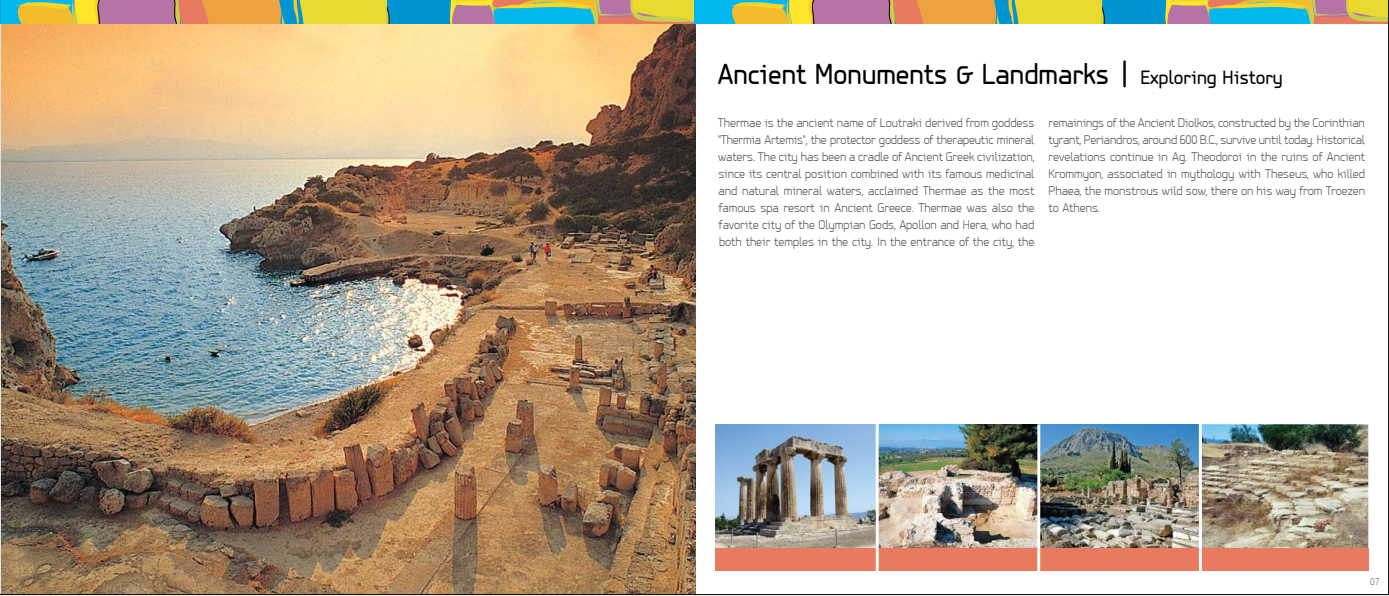
<style>
.page{position:relative;width:1389px;height:596px;background:#fff}
.page>*{position:absolute;margin:0;border:0;box-sizing:border-box;transform-origin:0 0}
.t1{font:30px "PF Isotext Pro";color:#000;scale:.95 1}
.t2{font:300 13px/17px "PF Isotext Pro";letter-spacing:-.005em;color:#58595b;text-align:justify}
.t3{font:300 10px "PF Isotext Pro";color:#6d6f71}
.s1{font-size:20px}
</style>
<div class="page">
<img style="left:0;top:0;width:1389px;height:594px">
<h1 class="t1" style="left:718px;top:56px;width:596px">Ancient Monuments &amp; Landmarks | <span class="s1">Exploring History</span></h1>
<p class="t2" style="left:718px;top:114px;width:318px">Thermae is the ancient name of Loutraki derived from goddess "Thermia Artemis", the protector goddess of therapeutic mineral waters. The city has been a cradle of Ancient Greek civilization, since its central position combined with its famous medicinal and natural mineral waters, acclaimed Thermae as the most famous spa resort in Ancient Greece. Thermae was also the favorite city of the Olympian Gods, Apollon and Hera, who had both their temples in the city. In the entrance of the city, the</p>
<p class="t2" style="left:1049px;top:114px;width:318px">remainings of the Ancient Diolkos, constructed by the Corinthian tyrant, Periandros, around 600 B.C., survive until today. Historical revelations continue in Ag. Theodoroi in the ruins of Ancient Krommyon, associated in mythology with Theseus, who killed Phaea, the monstrous wild sow, there on his way from Troezen to Athens.</p>
<p class="t3" style="left:1370px;top:575px;width:11px">07</p>
</div>
